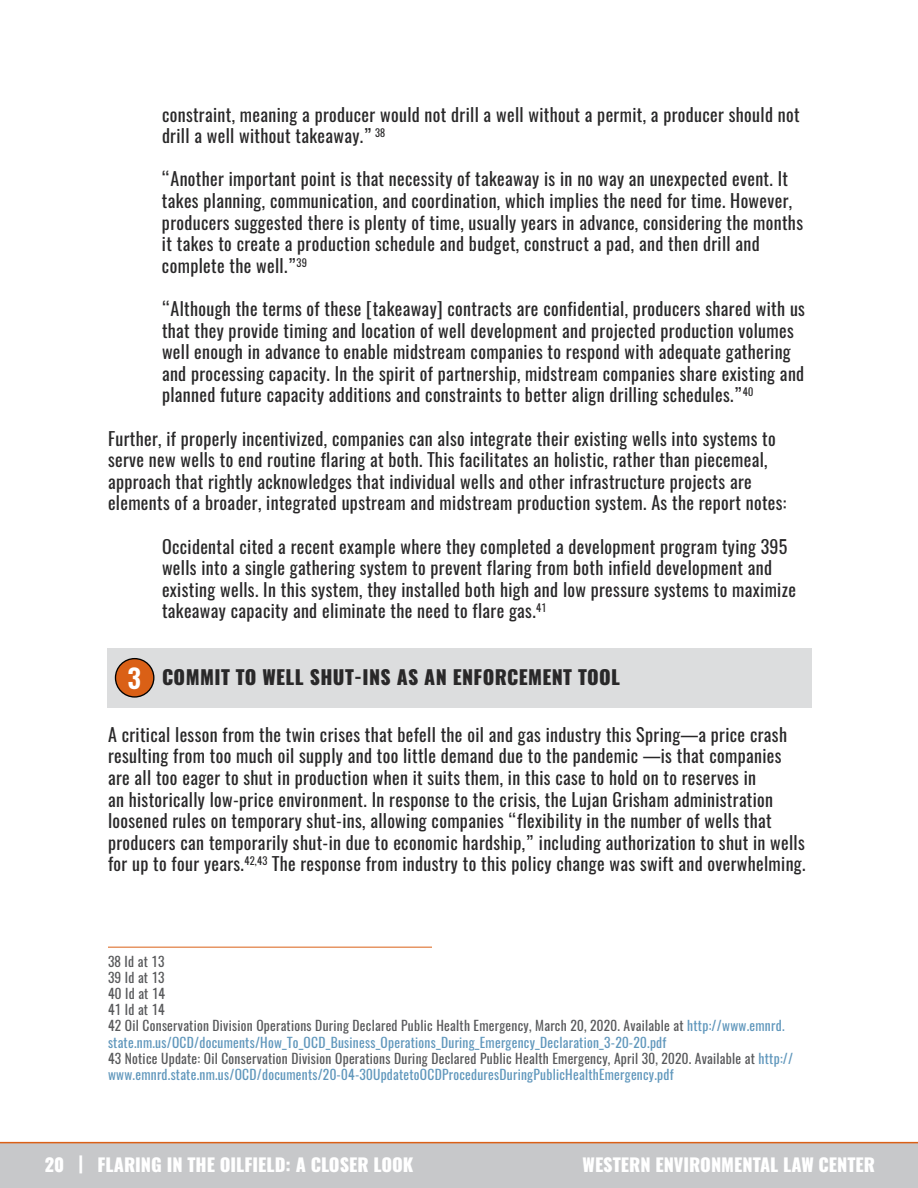
<style>
.page{position:relative;width:918px;height:1188px;background:#fff}
.page>*{position:absolute;margin:0;border:0;box-sizing:border-box;transform-origin:0 0}
.t1{font:600 26.4px "Oswald";color:#fff}
.t2{font:800 19.5px "Oswald";letter-spacing:.02em;color:#292829}
.t3{font:18px/21.6px "Oswald";letter-spacing:.02em;color:#292829}
.t4{font:800 18px "Oswald";color:#fff}
.t5{font:13.5px/16.2px "Oswald";letter-spacing:.02em;color:#58595b}
.s1{color:#6097bc}
</style>
<div class="page">
<div style="left:0;top:1144px;width:918px;height:44px;background:#c7c8ca"></div>
<hr style="left:0;top:1142px;width:918px;height:1px;background:#da6016">
<div style="left:107px;top:649px;width:705px;height:59px;background:#dcddde"></div>
<hr style="left:108px;top:947px;width:324px;height:1px;background:#da6016">
<div style="left:115px;top:659px;width:39px;height:38px;background:#da6016;border-radius:50%"></div>
<div style="left:115px;top:658px;width:39px;height:40px;border:1px solid #000;border-radius:50%"></div>
<p class="t3" style="left:162px;top:104px;width:639px">constraint, meaning a producer would not drill a well without a permit, a producer should not drill a well without takeaway.” <sup>38</sup></p>
<p class="t3" style="left:162px;top:168px;width:643px">“Another important point is that necessity of takeaway is in no way an unexpected event. It takes planning, communication, and coordination, which implies the need for time. However, producers suggested there is plenty of time, usually years in advance, considering the months it takes to create a production schedule and budget, construct a pad, and then drill and complete the well.”<sup>39</sup></p>
<p class="t3" style="left:162px;top:298px;width:645px">“Although the terms of these [takeaway] contracts are confidential, producers shared with us that they provide timing and location of well development and projected production volumes well enough in advance to enable midstream companies to respond with adequate gathering and processing capacity. In the spirit of partnership, midstream companies share existing and planned future capacity additions and constraints to better align drilling schedules.”<sup>40</sup></p>
<p class="t3" style="left:108px;top:428px;width:680px">Further, if properly incentivized, companies can also integrate their existing wells into systems to serve new wells to end routine flaring at both. This facilitates an holistic, rather than piecemeal, approach that rightly acknowledges that individual wells and other infrastructure projects are elements of a broader, integrated upstream and midstream production system. As the report notes:</p>
<p class="t3" style="left:162px;top:536px;width:635px">Occidental cited a recent example where they completed a development program tying 395 wells into a single gathering system to prevent flaring from both infield development and existing wells. In this system, they installed both high and low pressure systems to maximize takeaway capacity and eliminate the need to flare gas.<sup>41</sup></p>
<h1 class="t1" style="left:128px;top:660px;width:15px">3</h1>
<p class="t2" style="left:162px;top:667px;width:460px">COMMIT TO WELL SHUT-INS AS AN ENFORCEMENT TOOL</p>
<p class="t3" style="left:108px;top:724px;width:699px">A critical lesson from the twin crises that befell the oil and gas industry this Spring—a price crash resulting from too much oil supply and too little demand due to the pandemic —is that companies are all too eager to shut in production when it suits them, in this case to hold on to reserves in<br>an historically low-price environment. In response to the crisis, the Lujan Grisham administration loosened rules on temporary shut-ins, allowing companies “flexibility in the number of wells that producers can temporarily shut-in due to economic hardship,” including authorization to shut in wells for up to four years.<sup>42,43</sup> The response from industry to this policy change was swift and overwhelming.</p>
<p class="t5" style="left:108px;top:953px;width:687px">38 Id at 13<br>39 Id at 13<br>40 Id at 14<br>41 Id at 14<br>42 Oil Conservation Division Operations During Declared Public Health Emergency, March 20, 2020. Available at <span class="s1">http://www.emnrd. state.nm.us/OCD/documents/How_To_OCD_Business_Operations_During_Emergency_Declaration_3-20-20.pdf<br></span>43 Notice Update: Oil Conservation Division Operations During Declared Public Health Emergency, April 30, 2020. Available at <span class="s1">http:// www.emnrd.state.nm.us/OCD/documents/20-04-30UpdatetoOCDProceduresDuringPublicHealthEmergency.pdf</span></p>
<p class="t4" style="left:45px;top:1155px;width:370px">20 | FLARING IN THE OILFIELD: A CLOSER LOOK</p>
<p class="t4" style="left:583px;top:1155px;width:294px">WESTERN ENVIRONMENTAL LAW CENTER</p>
</div>
